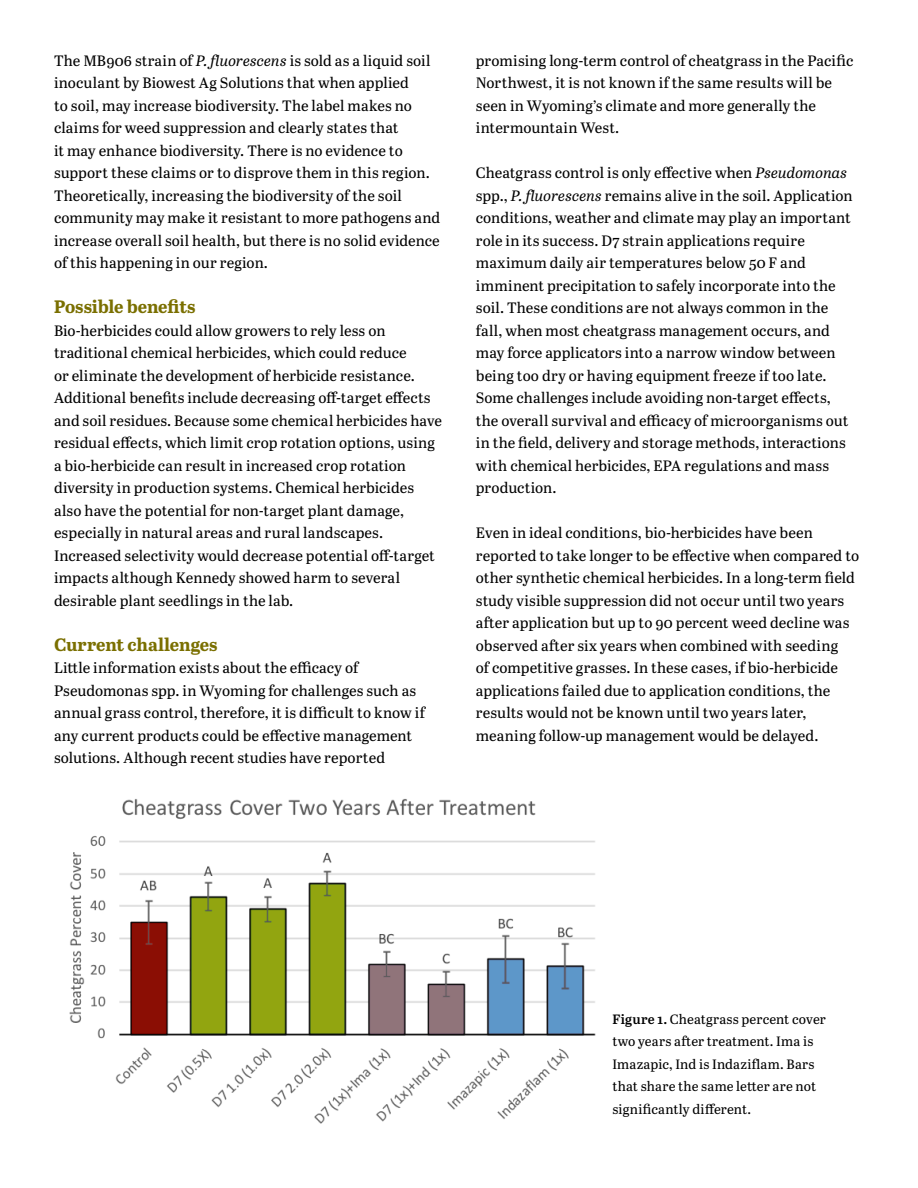
<style>
.page{position:relative;width:918px;height:1188px;background:#fff}
.page>*{position:absolute;margin:0;border:0;box-sizing:border-box;transform-origin:0 0}
.Subhead{font:700 18px "Abril Text";letter-spacing:-.01em;color:#7a6f00}
.Body_Text{font:15px/22.5px "Abril Text";letter-spacing:.005em;color:#000}
.Body_Text-2{font:13.5px/22.5px "Abril Text";letter-spacing:.015em;color:#000}
.s1{font-style:italic}
.s2{font-weight:600}
</style>
<div class="page">
<img style="left:69px;top:798px;width:527px;height:326px">
<p class="Body_Text" style="left:54px;top:48px;width:388px">The MB906 strain of <span class="s1">P. fluorescens</span> is sold as a liquid soil inoculant by Biowest Ag Solutions that when applied<br>to soil, may increase biodiversity. The label makes no claims for weed suppression and clearly states that<br>it may enhance biodiversity. There is no evidence to support these claims or to disprove them in this region.<br>Theoretically, increasing the biodiversity of the soil community may make it resistant to more pathogens and increase overall soil health, but there is no solid evidence of this happening in our region.</p>
<p class="Subhead" style="left:54px;top:293px;width:143px">Possible benefits</p>
<p class="Body_Text" style="left:54px;top:318px;width:390px">Bio‑herbicides could allow growers to rely less on traditional chemical herbicides, which could reduce<br>or eliminate the development of herbicide resistance.<br>Additional benefits include decreasing off-target effects and soil residues. Because some chemical herbicides have residual effects, which limit crop rotation options, using a bio‑herbicide can result in increased crop rotation diversity in production systems. Chemical herbicides also have the potential for non-target plant damage, especially in natural areas and rural landscapes.<br>Increased selectivity would decrease potential off-target impacts although Kennedy showed harm to several desirable plant seedlings in the lab.</p>
<p class="Subhead" style="left:54px;top:631px;width:165px">Current challenges</p>
<p class="Body_Text" style="left:54px;top:656px;width:372px">Little information exists about the efficacy of Pseudomonas spp. in Wyoming for challenges such as annual grass control, therefore, it is difficult to know if any current products could be effective management solutions. Although recent studies have reported</p>
<p class="Body_Text" style="left:476px;top:48px;width:379px">promising long-term control of cheatgrass in the Pacific Northwest, it is not known if the same results will be seen in Wyoming’s climate and more generally the intermountain West.</p>
<p class="Body_Text" style="left:476px;top:161px;width:378px">Cheatgrass control is only effective when <span class="s1">Pseudomonas </span>spp., <span class="s1">P. fluorescens</span> remains alive in the soil. Application conditions, weather and climate may play an important role in its success. D7 strain applications require maximum daily air temperatures below 50 F and imminent precipitation to safely incorporate into the soil. These conditions are not always common in the fall, when most cheatgrass management occurs, and may force applicators into a narrow window between being too dry or having equipment freeze if too late.<br>Some challenges include avoiding non-target effects, the overall survival and efficacy of microorganisms out in the field, delivery and storage methods, interactions with chemical herbicides, EPA regulations and mass production.</p>
<p class="Body_Text" style="left:476px;top:521px;width:385px">Even in ideal conditions, bio‑herbicides have been reported to take longer to be effective when compared to other synthetic chemical herbicides. In a long-term field study visible suppression did not occur until two years after application but up to 90 percent weed decline was observed after six years when combined with seeding<br>of competitive grasses. In these cases, if bio‑herbicide applications failed due to application conditions, the results would not be known until two years later, meaning follow-up management would be delayed.</p>
<p class="Body_Text-2" style="left:612px;top:1007px;width:215px"><span class="s2">Figure 1.</span> Cheatgrass percent cover two years after treatment. Ima is<br>Imazapic, Ind is Indaziflam. Bars that share the same letter are not significantly different.</p>
</div>
